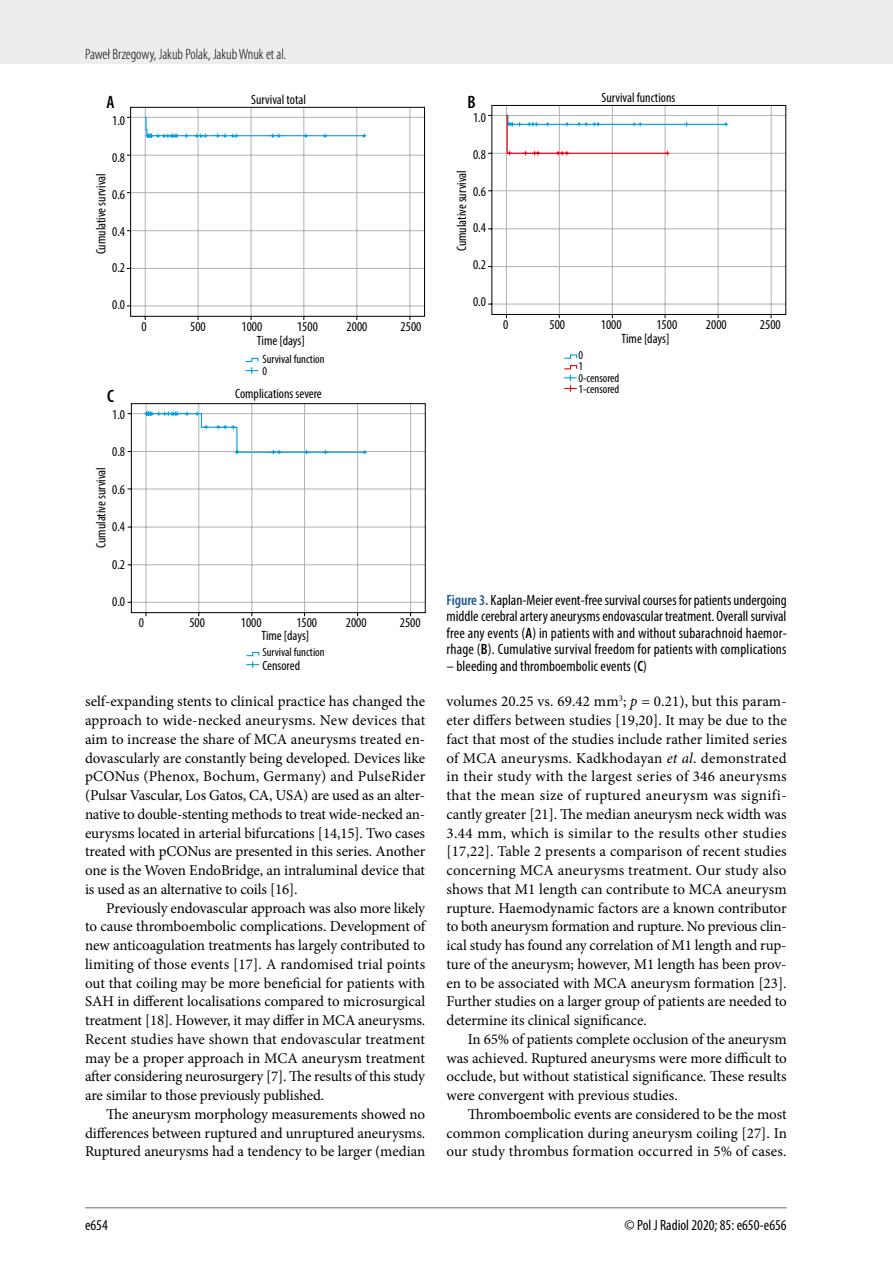
<style>
.page{position:relative;width:893px;height:1263px;background:#fff}
.page>*{position:absolute;margin:0;border:0;box-sizing:border-box;transform-origin:0 0}
.t1{font:600 condensed 18px "Myriad Pro";color:#000}
.t2{font:15px/18.8px "Minion Pro";letter-spacing:-.005em;color:#000;text-align:justify}
.t3{font:condensed 15px/16.5px "Myriad Pro";letter-spacing:.005em;color:#000;text-align:justify}
.t4{font:300 condensed 15px "Myriad Pro";color:#000}
.t5{font:condensed 13.5px "Myriad Pro";color:#000}
.t6{font:condensed 12px/11.2px "Myriad Pro";color:#000}
.s1{font-weight:600;color:#245d8c}
.s2{font-weight:600}
.s3{font-style:italic}
</style>
<div class="page">
<div style="left:0;top:0;width:893px;height:64px;background:#ededed"></div>
<hr style="left:85px;top:1207px;width:702px;height:1px;background:#9d9d9c">
<svg style="left:127px;top:107px;width:298px;height:213px"></svg>
<svg style="left:144px;top:116px;width:223px;height:23px"></svg>
<svg style="left:245px;top:358px;width:14px;height:16px"></svg>
<svg style="left:488px;top:105px;width:298px;height:214px"></svg>
<svg style="left:505px;top:114px;width:224px;height:42px"></svg>
<svg style="left:564px;top:354px;width:14px;height:38px"></svg>
<svg style="left:127px;top:403px;width:299px;height:213px"></svg>
<svg style="left:143px;top:410px;width:225px;height:45px"></svg>
<svg style="left:246px;top:651px;width:14px;height:17px"></svg>
<p class="t4" style="left:85px;top:45px;width:203px">Paweł Brzegowy, Jakub Polak, Jakub Wnuk et al.</p>
<p class="t1" style="left:107px;top:91px;width:10px">A</p>
<p class="t5" style="left:112px;top:113px;width:15px">1.0</p>
<p class="t5" style="left:112px;top:149px;width:15px">0.8</p>
<p class="t5" style="left:112px;top:186px;width:15px">0.6</p>
<p class="t5" style="left:112px;top:223px;width:15px">0.4</p>
<p class="t5" style="left:112px;top:260px;width:15px">0.2</p>
<p class="t5" style="left:112px;top:296px;width:15px">0.0</p>
<p class="t5" style="left:93px;top:254px;width:82px;rotate:-90deg">Cumulative survival</p>
<p class="t1" style="left:107px;top:385px;width:8px">C</p>
<p class="t5" style="left:112px;top:406px;width:15px">1.0</p>
<p class="t5" style="left:112px;top:444px;width:15px">0.8</p>
<p class="t5" style="left:112px;top:481px;width:15px">0.6</p>
<p class="t5" style="left:112px;top:519px;width:15px">0.4</p>
<p class="t5" style="left:112px;top:556px;width:15px">0.2</p>
<p class="t5" style="left:112px;top:593px;width:15px">0.0</p>
<p class="t5" style="left:93px;top:548px;width:82px;rotate:-90deg">Cumulative survival</p>
<p class="t5" style="left:251px;top:91px;width:56px">Survival total</p>
<p class="t5" style="left:142px;top:319px;width:7px">0</p>
<p class="t5" style="left:190px;top:319px;width:17px">500</p>
<p class="t5" style="left:242px;top:319px;width:22px">1000</p>
<p class="t5" style="left:297px;top:319px;width:22px">1500</p>
<p class="t5" style="left:347px;top:319px;width:22px">2000</p>
<p class="t5" style="left:401px;top:319px;width:22px">2500</p>
<p class="t5" style="left:257px;top:332px;width:49px">Time [days]</p>
<p class="t6" style="left:262px;top:353px;width:64px;line-height:12px">Survival function<br>0</p>
<p class="t5" style="left:235px;top:385px;width:88px">Complications severe</p>
<p class="t5" style="left:139px;top:614px;width:7px">0</p>
<p class="t5" style="left:189px;top:614px;width:17px">500</p>
<p class="t5" style="left:241px;top:614px;width:22px">1000</p>
<p class="t5" style="left:296px;top:614px;width:22px">1500</p>
<p class="t5" style="left:346px;top:614px;width:22px">2000</p>
<p class="t5" style="left:400px;top:614px;width:22px">2500</p>
<p class="t5" style="left:261px;top:627px;width:49px">Time [days]</p>
<p class="t6" style="left:262px;top:647px;width:64px">Survival function</p>
<p class="t5" style="left:262px;top:657px;width:39px">Censored</p>
<p class="t2" style="left:85px;top:692px;width:342px">self-expanding stents to clinical practice has changed the approach to wide-necked aneurysms. New devices that aim to increase the share of MCA aneurysms treated en&shy;dovascularly are constantly being developed. Devices like pCONus (Phenox, Bochum, Germany) and PulseRider (Pulsar Vascular, Los Gatos, CA, USA) are used as an alter&shy;native to double-stenting methods to treat wide-necked an&shy;eurysms located in arterial bifurcations [14,15]. Two cases treated with pCONus are presented in this series. Another one is the Woven EndoBridge, an intraluminal device that is used as an alternative to coils [16].</p>
<p class="t2" style="left:85px;top:898px;width:342px;text-indent:21px">Previously endovascular approach was also more likely to cause thromboembolic complications. Development of new anticoagulation treatments has largely contributed to limiting of those events [17]. A randomised trial points out that coiling may be more beneficial for patients with SAH in different localisations compared to microsurgical treatment [18]. However, it may differ in MCA aneurysms.<br>Recent studies have shown that endovascular treatment may be a proper approach in MCA aneurysm treatment after considering neurosurgery [7]. The results of this study are similar to those previously published.</p>
<p class="t2" style="left:85px;top:1105px;width:342px;text-indent:21px">The aneurysm morphology measurements showed no differences between ruptured and unruptured aneurysms.<br>Ruptured aneurysms had a tendency to be larger (median</p>
<p class="t1" style="left:467px;top:91px;width:10px">B</p>
<p class="t5" style="left:473px;top:109px;width:15px">1.0</p>
<p class="t5" style="left:473px;top:146px;width:15px">0.8</p>
<p class="t5" style="left:473px;top:183px;width:15px">0.6</p>
<p class="t5" style="left:473px;top:220px;width:15px">0.4</p>
<p class="t5" style="left:473px;top:256px;width:15px">0.2</p>
<p class="t5" style="left:473px;top:293px;width:15px">0.0</p>
<p class="t5" style="left:454px;top:251px;width:82px;rotate:-90deg">Cumulative survival</p>
<p class="t5" style="left:601px;top:89px;width:76px">Survival functions</p>
<p class="t5" style="left:503px;top:317px;width:7px">0</p>
<p class="t5" style="left:549px;top:317px;width:17px">500</p>
<p class="t5" style="left:601px;top:317px;width:22px">1000</p>
<p class="t5" style="left:656px;top:317px;width:22px">1500</p>
<p class="t5" style="left:706px;top:317px;width:22px">2000</p>
<p class="t5" style="left:760px;top:317px;width:22px">2500</p>
<p class="t5" style="left:621px;top:330px;width:49px">Time [days]</p>
<p class="t6" style="left:578px;top:349px;width:42px">0<br>1<br>0-censored<br>1-censored</p>
<p class="t3" style="left:446px;top:591px;width:342px"><span class="s1">Figure 3.</span> Kaplan-Meier event-free survival courses for patients undergoing middle cerebral artery aneurysms endovascular treatment. Overall survival free any events (<span class="s2">A</span>) in patients with and without subarachnoid haemor&shy;rhage (<span class="s2">B</span>). Cumulative survival freedom for patients with complications</p>
<p class="t3" style="left:446px;top:657px;width:202px">– bleeding and thromboembolic events (<span class="s2">C</span>)</p>
<p class="t2" style="left:446px;top:692px;width:342px">volumes 20.25 vs. 69.42 mm<sup>3</sup>; <span class="s3">p</span> = 0.21), but this param&shy;eter differs between studies [19,20]. It may be due to the fact that most of the studies include rather limited series of MCA aneurysms. Kadkhodayan <span class="s3">et al</span>. demonstrated in their study with the largest series of 346 aneurysms that the mean size of ruptured aneurysm was signifi&shy;cantly greater [21]. The median aneurysm neck width was 3.44 mm, which is similar to the results other studies [17,22]. Table 2 presents a comparison of recent studies concerning MCA aneurysms treatment. Our study also shows that M1 length can contribute to MCA aneurysm rupture. Haemodynamic factors are a known contributor to both aneurysm formation and rupture. No previous clin&shy;ical study has found any correlation of M1 length and rup&shy;ture of the aneurysm; however, M1 length has been prov&shy;en to be associated with MCA aneurysm formation [23].<br>Further studies on a larger group of patients are needed to determine its clinical significance.</p>
<p class="t2" style="left:446px;top:1030px;width:342px;text-indent:21px">In 65% of patients complete occlusion of the aneurysm was achieved. Ruptured aneurysms were more difficult to occlude, but without statistical significance. These results were convergent with previous studies.</p>
<p class="t2" style="left:446px;top:1105px;width:342px;text-indent:21px">Thromboembolic events are considered to be the most common complication during aneurysm coiling [27]. In our study thrombus formation occurred in 5% of cases.</p>
<p class="t3" style="left:85px;top:1216px;width:24px">e654</p>
<p class="t3" style="left:625px;top:1216px;width:164px">© Pol J Radiol 2020; 85: e650-e656</p>
</div>
